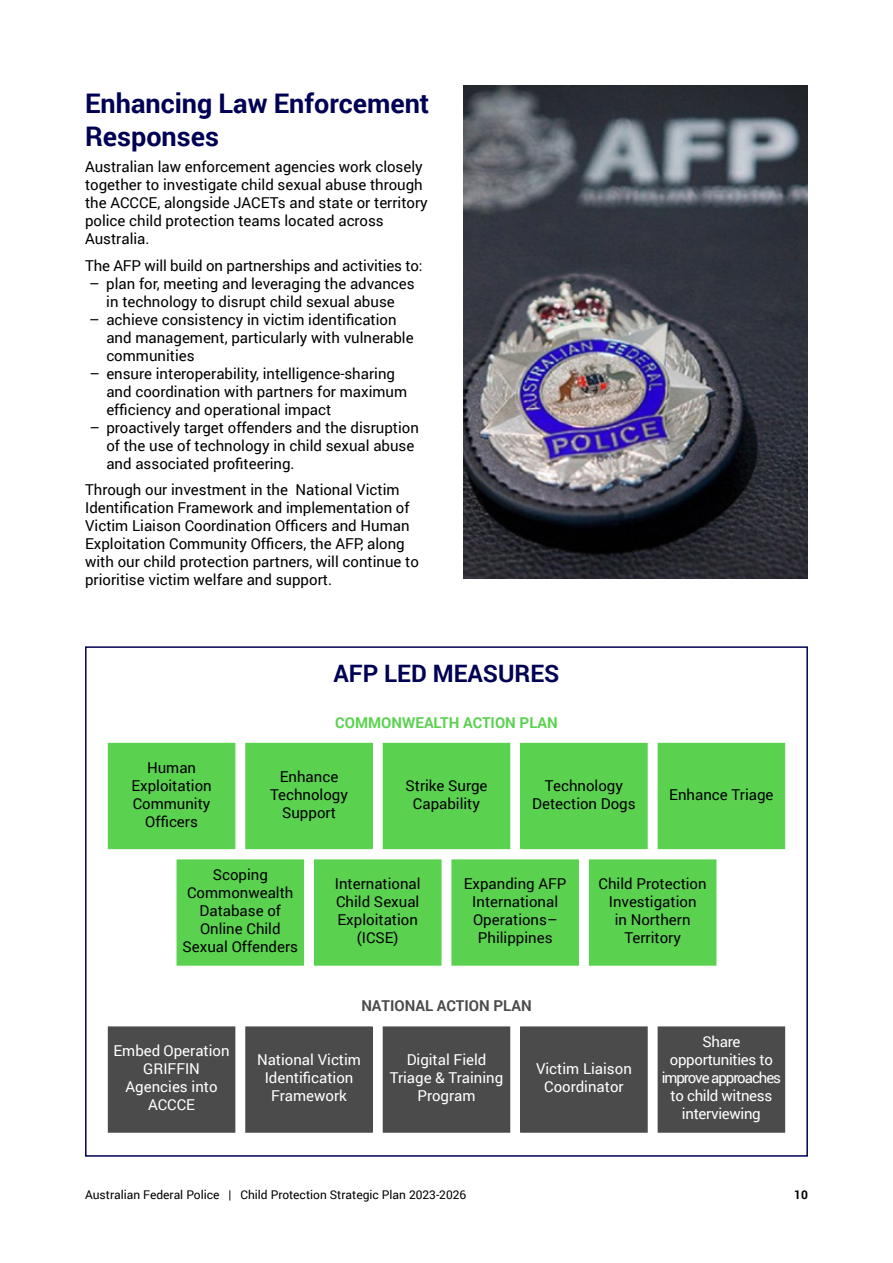
<style>
.page{position:relative;width:893px;height:1263px;background:#fff}
.page>*{position:absolute;margin:0;border:0;box-sizing:border-box;transform-origin:0 0}
.t1{font:700 27px/32.4px "Roboto";color:#000054}
.t2{font:700 24px "Roboto";color:#000054}
.t3{font:15px/18px "Roboto";color:#000}
.t4{font:15px "Roboto";color:#fff}
.t5{font:15px "Roboto";letter-spacing:-.02em;color:#fff}
.t6{font:700 15px "Roboto";color:#5ad250}
.t7{font:700 15px "Roboto";color:#4b4b4b}
.t8{font:15px "Roboto";letter-spacing:-.07em;color:#fff}
.t9{font:12px "Roboto";color:#000}
.t10{font:700 12px "Roboto";color:#000}
</style>
<div class="page">
<div style="left:590px;top:860px;width:126px;height:105px;background:#5ad250"></div>
<div style="left:452px;top:860px;width:126px;height:105px;background:#5ad250"></div>
<div style="left:177px;top:860px;width:126px;height:105px;background:#5ad250"></div>
<div style="left:315px;top:860px;width:126px;height:105px;background:#5ad250"></div>
<div style="left:177px;top:859px;width:127px;height:107px;border:2px solid #5ad250"></div>
<div style="left:658px;top:743px;width:126px;height:105px;background:#5ad250"></div>
<div style="left:521px;top:743px;width:126px;height:105px;background:#5ad250"></div>
<div style="left:520px;top:743px;width:128px;height:106px;border:2px solid #5ad250"></div>
<div style="left:383px;top:743px;width:126px;height:105px;background:#5ad250"></div>
<div style="left:246px;top:743px;width:126px;height:105px;background:#5ad250"></div>
<div style="left:109px;top:743px;width:126px;height:105px;background:#5ad250"></div>
<div style="left:108px;top:743px;width:127px;height:106px;border:2px solid #5ad250"></div>
<div style="left:383px;top:743px;width:127px;height:106px;border:2px solid #5ad250"></div>
<div style="left:245px;top:743px;width:128px;height:106px;border:2px solid #5ad250"></div>
<div style="left:658px;top:743px;width:127px;height:106px;border:2px solid #5ad250"></div>
<div style="left:314px;top:859px;width:128px;height:107px;border:2px solid #5ad250"></div>
<div style="left:451px;top:859px;width:128px;height:107px;border:2px solid #5ad250"></div>
<div style="left:589px;top:859px;width:127px;height:107px;border:2px solid #5ad250"></div>
<div style="left:109px;top:1027px;width:126px;height:105px;background:#4b4b4b"></div>
<div style="left:108px;top:1026px;width:127px;height:107px;border:2px solid #4b4b4b"></div>
<div style="left:383px;top:1027px;width:126px;height:105px;background:#4b4b4b"></div>
<div style="left:383px;top:1026px;width:127px;height:107px;border:2px solid #4b4b4b"></div>
<div style="left:246px;top:1027px;width:126px;height:105px;background:#4b4b4b"></div>
<div style="left:245px;top:1026px;width:128px;height:107px;border:2px solid #4b4b4b"></div>
<div style="left:521px;top:1027px;width:126px;height:105px;background:#4b4b4b"></div>
<div style="left:520px;top:1026px;width:128px;height:107px;border:2px solid #4b4b4b"></div>
<div style="left:658px;top:1027px;width:126px;height:105px;background:#4b4b4b"></div>
<div style="left:658px;top:1026px;width:127px;height:107px;border:2px solid #4b4b4b"></div>
<img style="left:463px;top:85px;width:345px;height:493px">
<h3 class="t1" style="left:85px;top:86px;width:346px">Enhancing Law Enforcement<br>Responses</h3>
<p class="t3" style="left:85px;top:157px;width:344px">Australian law enforcement agencies work closely together to investigate child sexual abuse through the ACCCE, alongside JACETs and state or territory police child protection teams located across Australia.</p>
<p class="t3" style="left:85px;top:256px;width:339px">The AFP will build on partnerships and activities to:</p>
<p class="t3" style="left:89px;top:274px;width:327px;text-align:center">– plan for, meeting and leveraging the advances in technology to disrupt child sexual abuse</p>
<p class="t3" style="left:106px;top:310px;width:309px;text-indent:-17px">– achieve consistency in victim identification and management, particularly with vulnerable communities</p>
<p class="t3" style="left:106px;top:364px;width:302px;text-indent:-17px">– ensure interoperability, intelligence-sharing and coordination with partners for maximum efficiency and operational impact</p>
<p class="t3" style="left:106px;top:418px;width:314px;text-indent:-17px">– proactively target offenders and the disruption of the use of technology in child sexual abuse and associated profiteering.</p>
<p class="t3" style="left:85px;top:480px;width:335px">Through our investment in the National Victim Identification Framework and implementation of Victim Liaison Coordination Officers and Human Exploitation Community Officers, the AFP, along with our child protection partners, will continue to prioritise victim welfare and support.</p>
<h3 class="t2" style="left:333px;top:656px;width:227px">AFP LED MEASURES</h3>
<h4 class="t6" style="left:335px;top:712px;width:224px">COMMONWEALTH ACTION PLAN</h4>
<p class="t3" style="left:147px;top:758px;width:51px">Human</p>
<p class="t3" style="left:280px;top:767px;width:60px">Enhance</p>
<p class="t3" style="left:131px;top:776px;width:82px">Exploitation</p>
<p class="t3" style="left:405px;top:776px;width:83px">Strike Surge</p>
<p class="t3" style="left:545px;top:776px;width:79px">Technology</p>
<p class="t3" style="left:270px;top:785px;width:79px">Technology</p>
<p class="t3" style="left:669px;top:785px;width:106px">Enhance Triage</p>
<p class="t3" style="left:133px;top:794px;width:79px">Community</p>
<p class="t3" style="left:413px;top:794px;width:69px">Capability</p>
<p class="t3" style="left:532px;top:794px;width:105px">Detection Dogs</p>
<p class="t3" style="left:282px;top:803px;width:55px">Support</p>
<p class="t3" style="left:145px;top:812px;width:54px">Officers</p>
<p class="t3" style="left:213px;top:865px;width:57px">Scoping</p>
<p class="t3" style="left:187px;top:883px;width:108px">Commonwealth</p>
<p class="t3" style="left:200px;top:901px;width:83px">Database of</p>
<p class="t3" style="left:200px;top:919px;width:82px">Online Child</p>
<p class="t3" style="left:183px;top:937px;width:117px">Sexual Offenders</p>
<p class="t3" style="left:335px;top:874px;width:87px">International</p>
<p class="t3" style="left:464px;top:874px;width:104px">Expanding AFP</p>
<p class="t3" style="left:599px;top:874px;width:110px">Child Protection</p>
<p class="t3" style="left:336px;top:892px;width:85px">Child Sexual</p>
<p class="t3" style="left:472px;top:892px;width:87px">International</p>
<p class="t3" style="left:609px;top:892px;width:89px">Investigation</p>
<p class="t3" style="left:338px;top:910px;width:82px">Exploitation</p>
<p class="t3" style="left:473px;top:910px;width:86px">Operations–</p>
<p class="t3" style="left:615px;top:910px;width:77px">in Northern</p>
<p class="t3" style="left:357px;top:928px;width:43px">(ICSE)</p>
<p class="t3" style="left:478px;top:928px;width:76px">Philippines</p>
<p class="t3" style="left:624px;top:928px;width:58px">Territory</p>
<h4 class="t7" style="left:361px;top:995px;width:172px">NATIONAL ACTION PLAN</h4>
<p class="t4" style="left:702px;top:1031px;width:39px">Share</p>
<p class="t4" style="left:114px;top:1040px;width:118px">Embed Operation</p>
<p class="t4" style="left:257px;top:1049px;width:106px">National Victim</p>
<p class="t4" style="left:407px;top:1049px;width:81px">Digital Field</p>
<p class="t5" style="left:670px;top:1049px;width:105px">opportunities to</p>
<p class="t4" style="left:143px;top:1058px;width:58px">GRIFFIN</p>
<p class="t4" style="left:536px;top:1058px;width:97px">Victim Liaison</p>
<p class="t4" style="left:265px;top:1067px;width:90px">Identification</p>
<p class="t4" style="left:390px;top:1067px;width:115px">Triage &amp; Training</p>
<p class="t8" style="left:662px;top:1067px;width:121px">improve approaches</p>
<p class="t4" style="left:126px;top:1076px;width:93px">Agencies into</p>
<p class="t4" style="left:544px;top:1076px;width:81px">Coordinator</p>
<p class="t4" style="left:271px;top:1085px;width:77px">Framework</p>
<p class="t4" style="left:417px;top:1085px;width:60px">Program</p>
<p class="t5" style="left:670px;top:1085px;width:103px">to child witness</p>
<p class="t4" style="left:148px;top:1094px;width:48px">ACCCE</p>
<p class="t5" style="left:682px;top:1103px;width:80px">interviewing</p>
<p class="t9" style="left:85px;top:1186px;width:383px">Australian Federal Police | Child Protection Strategic Plan 2023-2026</p>
<p class="t10" style="left:794px;top:1186px;width:15px">10</p>
</div>
